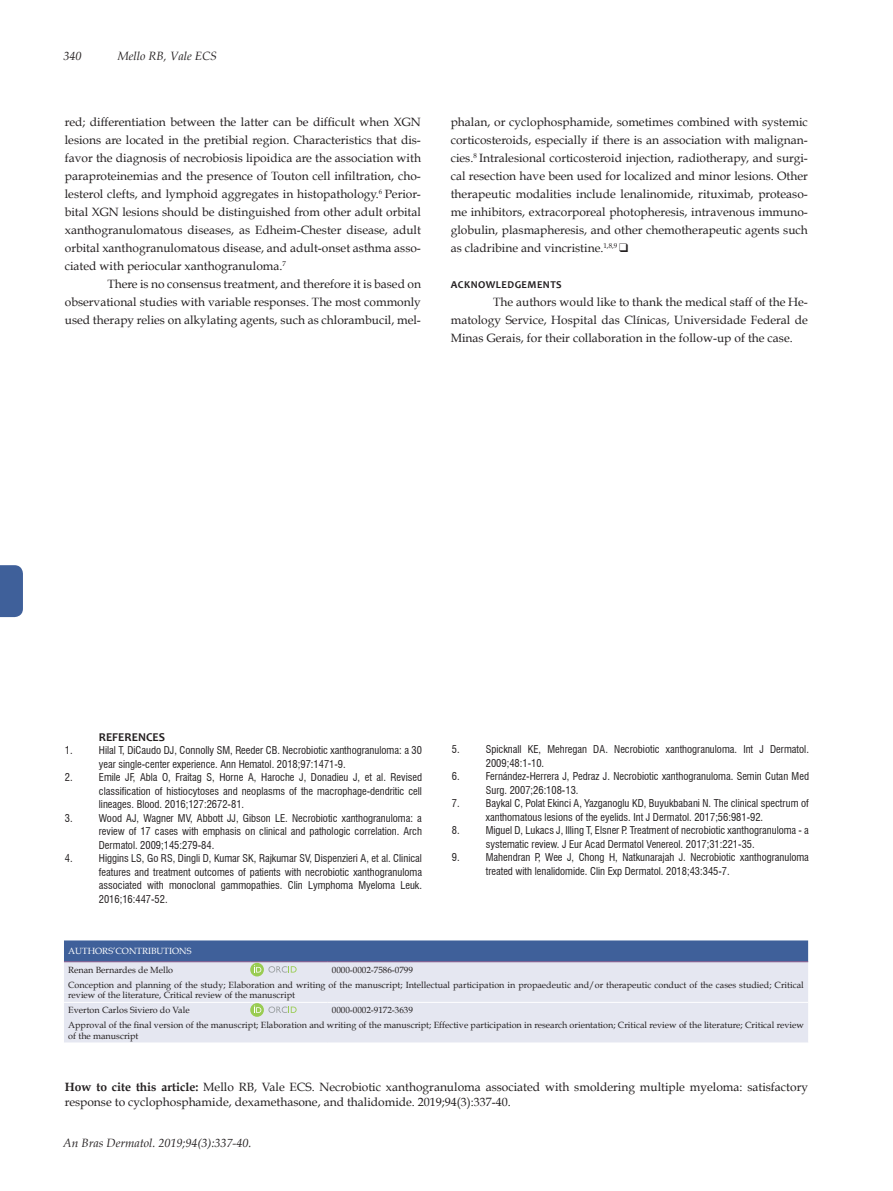
<style>
.page{position:relative;width:893px;height:1191px;background:#fff}
.page>*{position:absolute;margin:0;border:0;box-sizing:border-box;transform-origin:0 0}
.ABD-ING_-_2016{font:12px/18px "Book Antiqua";color:#231f20;text-align:justify}
.miolo{font:12px/15px "Book Antiqua";color:#231f20}
.t1{font:italic 12px "Book Antiqua";color:#231f20}
.miolo-2{font:700 12px "Candara";color:#231f20}
.t2{font:condensed 10.5px/13.5px "Swiss 721 BT";color:#231f20}
.ABD-ING_-_2016-2{font:700 10.5px "Candara";letter-spacing:.04em;color:#231f20}
.ABD-ING_-_2016-3{font:9px/10.5px "Book Antiqua";color:#231f20}
.ABD-ING_-_2016-4{font:9px "Book Antiqua";color:#fff}
.s1{font-weight:700}
</style>
<div class="page">
<svg style="left:0;top:565px;width:23px;height:52px"></svg>
<div style="left:64px;top:972px;width:744px;height:70px;background:#e5e7f1"></div>
<hr style="left:64px;top:1002px;width:186px;height:1px;background:#fff">
<hr style="left:250px;top:1002px;width:78px;height:1px;background:#fff">
<hr style="left:328px;top:1002px;width:480px;height:1px;background:#fff">
<svg style="left:250px;top:962px;width:14px;height:14px"></svg>
<svg style="left:64px;top:940px;width:744px;height:32px;background:#768bb4"></svg>
<svg style="left:250px;top:1003px;width:14px;height:13px"></svg>
<svg style="left:268px;top:1006px;width:29px;height:7px"></svg>
<svg style="left:254px;top:1005px;width:7px;height:8px"></svg>
<p class="t1" style="left:63px;top:48px;width:19px">340</p>
<p class="t1" style="left:117px;top:48px;width:101px">Mello RB, Vale ECS</p>
<p class="ABD-ING_-_2016" style="left:65px;top:113px;width:358px">red; differentiation between the latter can be difficult when XGN lesions are located in the pretibial region. Characteristics that dis&shy;favor the diagnosis of necrobiosis lipoidica are the association with paraproteinemias and the presence of Touton cell infiltration, cho&shy;lesterol clefts, and lymphoid aggregates in histopathology.<sup>6</sup> Perior&shy;bital XGN lesions should be distinguished from other adult orbital xanthogranulomatous diseases, as Edheim-Chester disease, adult orbital xanthogranulomatous disease, and adult-onset asthma asso&shy;ciated with periocular xanthogranuloma.<sup>7</sup></p>
<p class="ABD-ING_-_2016" style="left:65px;top:275px;width:358px;text-indent:43px">There is no consensus treatment, and therefore it is based on observational studies with variable responses. The most commonly used therapy relies on alkylating agents, such as chlorambucil, mel-</p>
<p class="ABD-ING_-_2016" style="left:451px;top:113px;width:359px">phalan, or cyclophosphamide, sometimes combined with systemic corticosteroids, especially if there is an association with malignan&shy;cies.<sup>8</sup> Intralesional corticosteroid injection, radiotherapy, and surgi&shy;cal resection have been used for localized and minor lesions. Other therapeutic modalities include lenalinomide, rituximab, proteaso&shy;me inhibitors, extracorporeal photopheresis, intravenous immuno&shy;globulin, plasmapheresis, and other chemotherapeutic agents such as cladribine and vincristine.<sup>1,8,9</sup> ❑</p>
<p class="ABD-ING_-_2016-2" style="left:451px;top:278px;width:112px">ACKNOWLEDGEMENTS</p>
<p class="ABD-ING_-_2016" style="left:451px;top:293px;width:359px;text-indent:43px">The authors would like to thank the medical staff of the He&shy;matology Service, Hospital das Clínicas, Universidade Federal de Minas Gerais, for their collaboration in the follow-up of the case.</p>
<p class="miolo-2" style="left:99px;top:729px;width:68px">REFERENCES</p>
<p class="t2" style="left:65px;top:743px;width:9px">1.</p>
<p class="t2" style="left:99px;top:743px;width:325px">Hilal T, DiCaudo DJ, Connolly SM, Reeder CB. Necrobiotic xanthogranuloma: a 30 year single-center experience. Ann Hematol. 2018;97:1471-9.</p>
<p class="t2" style="left:65px;top:770px;width:9px">2.</p>
<p class="t2" style="left:99px;top:770px;width:325px;text-align:justify">Emile JF, Abla O, Fraitag S, Horne A, Haroche J, Donadieu J, et al. Revised classification of histiocytoses and neoplasms of the macrophage-dendritic cell lineages. Blood. 2016;127:2672-81.</p>
<p class="t2" style="left:65px;top:811px;width:9px">3.</p>
<p class="t2" style="left:99px;top:811px;width:325px;text-align:justify">Wood AJ, Wagner MV, Abbott JJ, Gibson LE. Necrobiotic xanthogranuloma: a review of 17 cases with emphasis on clinical and pathologic correlation. Arch Dermatol. 2009;145:279-84.</p>
<p class="t2" style="left:65px;top:851px;width:9px">4.</p>
<p class="t2" style="left:99px;top:851px;width:325px;text-align:justify">Higgins LS, Go RS, Dingli D, Kumar SK, Rajkumar SV, Dispenzieri A, et al. Clinical features and treatment outcomes of patients with necrobiotic xanthogranuloma associated with monoclonal gammopathies. Clin Lymphoma Myeloma Leuk.<br>2016;16:447-52.</p>
<p class="t2" style="left:452px;top:742px;width:9px">5.</p>
<p class="t2" style="left:486px;top:742px;width:325px">Spicknall KE, Mehregan DA. Necrobiotic xanthogranuloma. Int J Dermatol.<br>2009;48:1-10.</p>
<p class="t2" style="left:452px;top:769px;width:9px">6.</p>
<p class="t2" style="left:486px;top:769px;width:325px">Fernández-Herrera J, Pedraz J. Necrobiotic xanthogranuloma. Semin Cutan Med<br>Surg. 2007;26:108-13.</p>
<p class="t2" style="left:452px;top:796px;width:9px">7.</p>
<p class="t2" style="left:486px;top:796px;width:325px">Baykal C, Polat Ekinci A, Yazganoglu KD, Buyukbabani N. The clinical spectrum of xanthomatous lesions of the eyelids. Int J Dermatol. 2017;56:981-92.</p>
<p class="t2" style="left:452px;top:823px;width:9px">8.</p>
<p class="t2" style="left:486px;top:823px;width:325px">Miguel D, Lukacs J, Illing T, Elsner P. Treatment of necrobiotic xanthogranuloma - a systematic review. J Eur Acad Dermatol Venereol. 2017;31:221-35.</p>
<p class="t2" style="left:452px;top:850px;width:9px">9.</p>
<p class="t2" style="left:486px;top:850px;width:325px">Mahendran P, Wee J, Chong H, Natkunarajah J. Necrobiotic xanthogranuloma treated with lenalidomide. Clin Exp Dermatol. 2018;43:345-7.</p>
<p class="ABD-ING_-_2016-4" style="left:68px;top:945px;width:125px">AUTHORS’CONTRIBUTIONS</p>
<p class="ABD-ING_-_2016-3" style="left:68px;top:964px;width:106px">Renan Bernardes de Mello</p>
<p class="ABD-ING_-_2016-3" style="left:332px;top:964px;width:82px">0000-0002-7586-0799</p>
<p class="ABD-ING_-_2016-3" style="left:68px;top:979px;width:737px">Conception and planning of the study; Elaboration and writing of the manuscript; Intellectual participation in propaedeutic and/or therapeutic conduct of the cases studied; Critical review of the literature, Critical review of the manuscript</p>
<p class="ABD-ING_-_2016-3" style="left:68px;top:1004px;width:123px">Everton Carlos Siviero do Vale</p>
<p class="ABD-ING_-_2016-3" style="left:332px;top:1004px;width:82px">0000-0002-9172-3639</p>
<p class="ABD-ING_-_2016-3" style="left:68px;top:1020px;width:737px">Approval of the final version of the manuscript; Elaboration and writing of the manuscript; Effective participation in research orientation; Critical review of the literature; Critical review of the manuscript</p>
<p class="miolo" style="left:65px;top:1079px;width:745px"><span class="s1">How to cite this article:</span> Mello RB, Vale ECS. Necrobiotic xanthogranuloma associated with smoldering multiple myeloma: satisfactory response to cyclophosphamide, dexamethasone, and thalidomide. 2019;94(3):337-40.</p>
<p class="t1" style="left:63px;top:1135px;width:190px">An Bras Dermatol. 2019;94(3):337-40.</p>
</div>
